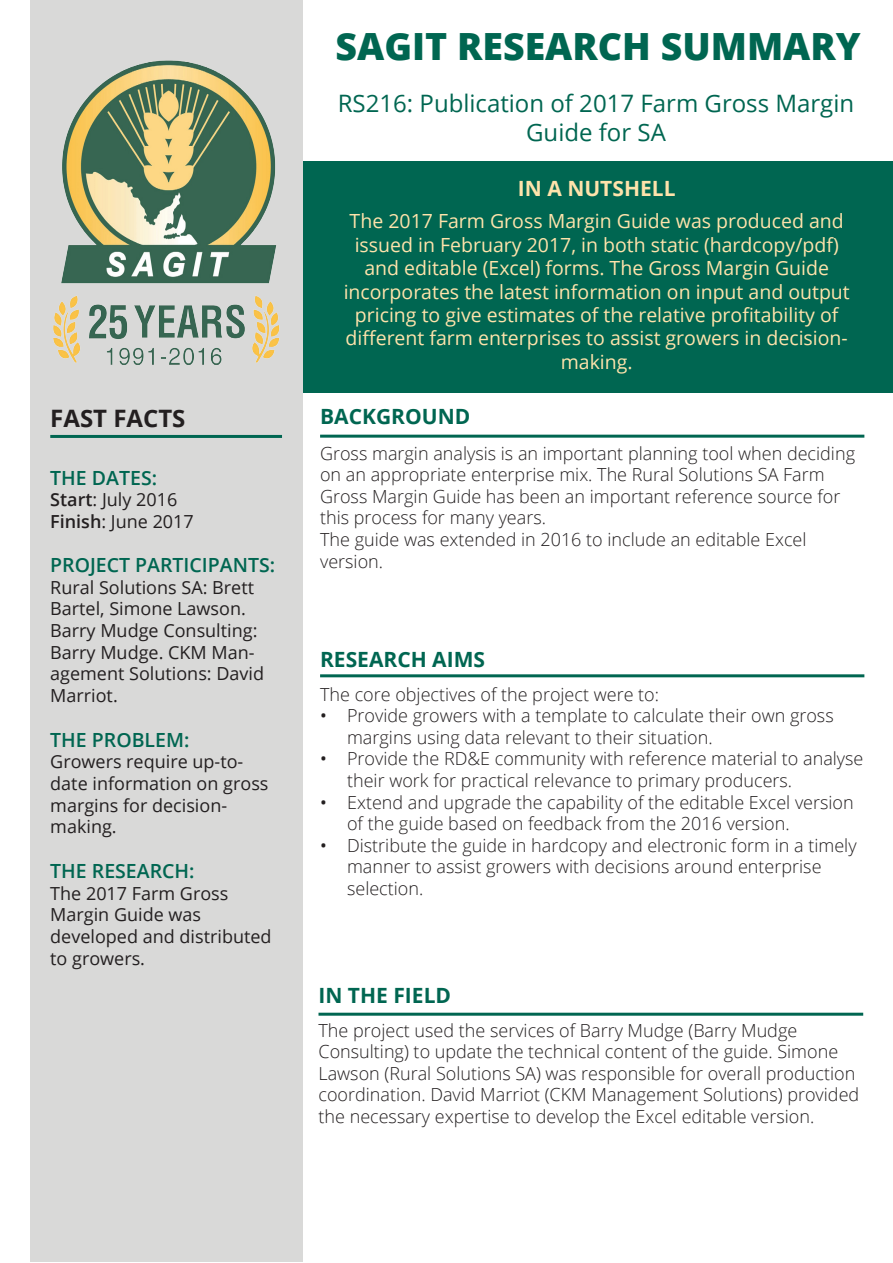
<style>
.page{position:relative;width:893px;height:1263px;background:#fff}
.page>*{position:absolute;margin:0;border:0;box-sizing:border-box;transform-origin:0 0}
.t1{font:800 37.5px "Open Sans";color:#006651}
.t2{font:24px/28.8px "Open Sans";color:#006651;text-align:center}
.t3{font:700 24px "Open Sans";color:#231f20}
.t4{font:700 21px "Open Sans";color:#006651}
.t5{font:700 21px "Open Sans";color:#fee3ab}
.t6{font:19.5px/23.4px "Open Sans";color:#fee3ab;text-align:center}
.t7{font:600 19.5px "Open Sans";color:#006651}
.t8{font:300 18px/21.6px "Open Sans";color:#231f20}
.t9{font:18px/21.6px "Open Sans";color:#231f20}
.s1{font-weight:600}
.s2{font-weight:400}
</style>
<div class="page">
<div style="left:30px;top:0;width:273px;height:1261px;background:#d9d9d8"></div>
<img style="left:53px;top:60px;width:226px;height:305px">
<hr style="left:50px;top:435px;width:232px;height:3px;background:#006651">
<div style="left:303px;top:161px;width:590px;height:232px;background:#006651"></div>
<hr style="left:320px;top:435px;width:544px;height:3px;background:#006651">
<hr style="left:320px;top:674px;width:544px;height:3px;background:#006651">
<hr style="left:318px;top:1013px;width:545px;height:3px;background:#006651">
<p class="t3" style="left:50px;top:401px;width:137px">FAST FACTS</p>
<p class="t7" style="left:50px;top:464px;width:108px">THE DATES:</p>
<p class="t9" style="left:50px;top:489px;width:129px"><span class="s1">Start</span>: July 2016</p>
<p class="t9" style="left:50px;top:510px;width:145px"><span class="s1">Finish</span>: June 2017</p>
<p class="t7" style="left:50px;top:552px;width:226px">PROJECT PARTICIPANTS:</p>
<p class="t9" style="left:50px;top:576px;width:215px">Rural Solutions SA: Brett<br>Bartel, Simone Lawson.<br>Barry Mudge Consulting:<br>Barry Mudge. CKM Man&shy;agement Solutions: David<br>Marriot.</p>
<p class="t7" style="left:50px;top:726px;width:141px">THE PROBLEM:</p>
<p class="t9" style="left:50px;top:750px;width:220px">Growers require up-to&shy;date information on gross margins for decision&shy;making.</p>
<p class="t7" style="left:50px;top:858px;width:146px">THE RESEARCH:</p>
<p class="t9" style="left:50px;top:882px;width:223px">The 2017 Farm Gross<br>Margin Guide was developed and distributed to growers.</p>
<p class="t1" style="left:335px;top:18px;width:527px">SAGIT RESEARCH SUMMARY</p>
<p class="t2" style="left:338px;top:88px;width:518px">RS216: Publication of 2017 Farm Gross Margin<br>Guide for SA</p>
<p class="t5" style="left:518px;top:174px;width:159px">IN A NUTSHELL</p>
<p class="t6" style="left:344px;top:209px;width:508px">The 2017 Farm Gross Margin Guide was produced and issued in February 2017, in both static (hardcopy/pdf) and editable (Excel) forms. The Gross Margin Guide incorporates the latest information on input and output pricing to give estimates of the relative profitability of different farm enterprises to assist growers in decision&shy;making.</p>
<p class="t4" style="left:320px;top:402px;width:152px">BACKGROUND</p>
<p class="t8" style="left:320px;top:442px;width:536px">Gross margin analysis is an important planning tool when deciding on an appropriate enterprise mix. The Rural Solutions SA Farm Gross Margin Guide has been an important reference source for this process for many years.</p>
<p class="t8" style="left:320px;top:528px;width:488px">The guide was extended in 2016 to include an editable Excel version.</p>
<p class="t4" style="left:320px;top:644px;width:167px">RESEARCH AIMS</p>
<p class="t8" style="left:320px;top:683px;width:340px">The core objectives of the project were to:</p>
<p class="t8" style="left:347px;top:704px;width:488px;text-indent:-27px"><span class="s2">•</span> Provide growers with a template to calculate their own gross margins using data relevant to their situation.</p>
<p class="t8" style="left:347px;top:747px;width:518px;text-indent:-27px"><span class="s2">•</span> Provide the RD&amp;E community with reference material to analyse their work for practical relevance to primary producers.</p>
<p class="t8" style="left:347px;top:791px;width:508px;text-indent:-27px"><span class="s2">•</span> Extend and upgrade the capability of the editable Excel version of the guide based on feedback from the 2016 version.</p>
<p class="t8" style="left:347px;top:834px;width:511px;text-indent:-27px"><span class="s2">•</span> Distribute the guide in hardcopy and electronic form in a timely manner to assist growers with decisions around enterprise selection.</p>
<p class="t4" style="left:318px;top:980px;width:134px">IN THE FIELD</p>
<p class="t8" style="left:318px;top:1019px;width:542px">The project used the services of Barry Mudge (Barry Mudge Consulting) to update the technical content of the guide. Simone Lawson (Rural Solutions SA) was responsible for overall production coordination. David Marriot (CKM Management Solutions) provided the necessary expertise to develop the Excel editable version.</p>
</div>
